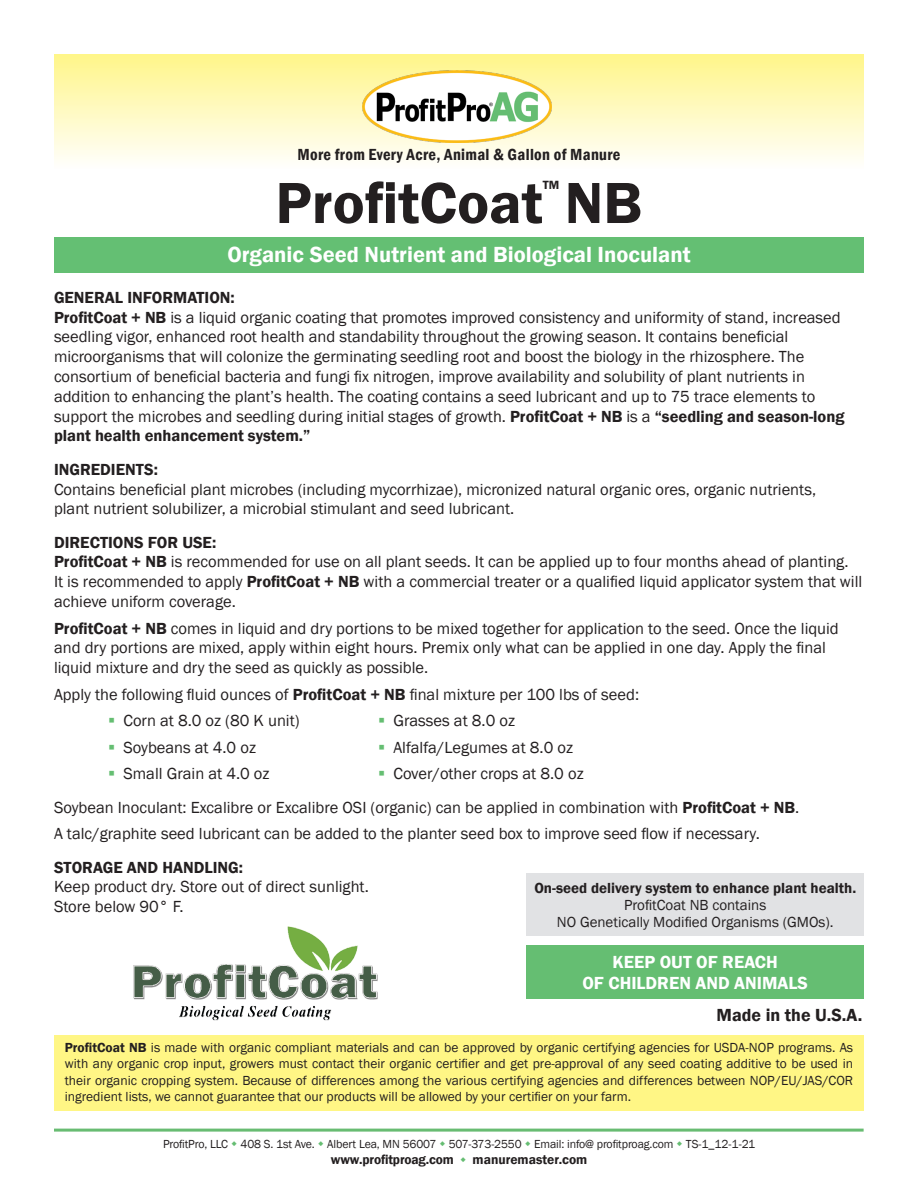
<style>
.page{position:relative;width:918px;height:1188px;background:#fff}
.page>*{position:absolute;margin:0;border:0;box-sizing:border-box;transform-origin:0 0}
.t1{font:600 60px "Franklin Gothic";color:#231f20}
.t2{font:600 22.5px "Franklin Gothic";color:#fff}
.t3{font:600 18px "Franklin Gothic";color:#fff}
.t4{font:600 18px "Franklin Gothic";color:#231f20}
.t5{font:16.5px/19.8px "Franklin Gothic";color:#231f20}
.t6{font:600 16.5px "Franklin Gothic";color:#231f20}
.t7{font:600 condensed 16.5px "Franklin Gothic";letter-spacing:.02em;color:#231f20}
.t8{font:15px "Franklin Gothic";color:#231f20}
.t9{font:600 15px "Franklin Gothic";color:#231f20}
.t10{font:13.5px/16.5px "Franklin Gothic";color:#231f20;text-align:justify}
.t11{font:600 13.5px "Franklin Gothic";letter-spacing:-.005em;color:#231f20}
.t12{font:600 12.3px "Franklin Gothic";color:#231f20}
.t13{font:12px "Franklin Gothic";letter-spacing:-.01em;color:#231f20}
.s1{font-weight:600}
.s2{color:#65be72}
</style>
<div class="page">
<div style="left:54px;top:237px;width:810px;height:35px;background:#64bf73"></div>
<div style="left:54px;top:54px;width:810px;height:115px;background:linear-gradient(to bottom,#fff689,#fffefc)"></div>
<img style="left:363px;top:70px;width:189px;height:72px">
<div style="left:526px;top:945px;width:338px;height:54px;background:#65be72"></div>
<div style="left:526px;top:874px;width:338px;height:62px;background:#e1e2e4"></div>
<div style="left:54px;top:1035px;width:810px;height:76px;background:#fff685"></div>
<hr style="left:54px;top:1129px;width:810px;height:3px;background:#68bc72">
<img style="left:133px;top:926px;width:245px;height:95px">
<p class="t7" style="left:297px;top:143px;width:325px">More from Every Acre, Animal &amp; Gallon of Manure</p>
<p class="t1" style="left:276px;top:166px;width:368px">ProfitCoat NB</p>
<p class="t12" style="left:543px;top:177px;width:18px">TM</p>
<p class="t2" style="left:227px;top:241px;width:465px">Organic Seed Nutrient and Biological Inoculant</p>
<p class="t6" style="left:54px;top:287px;width:182px">GENERAL INFORMATION:</p>
<p class="t5" style="left:54px;top:308px;width:792px"><span class="s1">ProfitCoat + NB</span> is a liquid organic coating that promotes improved consistency and uniformity of stand, increased seedling vigor, enhanced root health and standability throughout the growing season. It contains beneficial microorganisms that will colonize the germinating seedling root and boost the biology in the rhizosphere. The consortium of beneficial bacteria and fungi fix nitrogen, improve availability and solubility of plant nutrients in addition to enhancing the plant’s health. The coating contains a seed lubricant and up to 75 trace elements to support the microbes and seedling during initial stages of growth. <span class="s1">ProfitCoat + NB</span> is a <span class="s1">“seedling and season-long plant health enhancement system.”</span></p>
<p class="t6" style="left:54px;top:459px;width:105px">INGREDIENTS:</p>
<p class="t5" style="left:54px;top:480px;width:764px">Contains beneficial plant microbes (including mycorrhizae), micronized natural organic ores, organic nutrients, plant nutrient solubilizer, a microbial stimulant and seed lubricant.</p>
<p class="t6" style="left:54px;top:532px;width:164px">DIRECTIONS FOR USE:</p>
<p class="t5" style="left:54px;top:552px;width:810px"><span class="s1">ProfitCoat + NB</span> is recommended for use on all plant seeds. It can be applied up to four months ahead of planting.<br>It is recommended to apply <span class="s1">ProfitCoat + NB</span> with a commercial treater or a qualified liquid applicator system that will achieve uniform coverage.</p>
<p class="t5" style="left:54px;top:619px;width:786px"><span class="s1">ProfitCoat + NB</span> comes in liquid and dry portions to be mixed together for application to the seed. Once the liquid and dry portions are mixed, apply within eight hours. Premix only what can be applied in one day. Apply the final liquid mixture and dry the seed as quickly as possible.</p>
<p class="t5" style="left:54px;top:685px;width:587px">Apply the following fluid ounces of <span class="s1">ProfitCoat + NB</span> final mixture per 100 lbs of seed:</p>
<p class="t5" style="left:108px;top:711px;width:193px"><span class="s2">▪</span> Corn at 8.0 oz (80 K unit)</p>
<p class="t5" style="left:378px;top:711px;width:139px"><span class="s2">▪</span> Grasses at 8.0 oz</p>
<p class="t5" style="left:108px;top:738px;width:149px"><span class="s2">▪</span> Soybeans at 4.0 oz</p>
<p class="t5" style="left:378px;top:738px;width:197px"><span class="s2">▪</span> Alfalfa/Legumes at 8.0 oz</p>
<p class="t5" style="left:108px;top:764px;width:163px"><span class="s2">▪</span> Small Grain at 4.0 oz</p>
<p class="t5" style="left:378px;top:764px;width:207px"><span class="s2">▪</span> Cover/other crops at 8.0 oz</p>
<p class="t5" style="left:54px;top:798px;width:747px">Soybean Inoculant: Excalibre or Excalibre OSI (organic) can be applied in combination with <span class="s1">ProfitCoat + NB</span>.</p>
<p class="t5" style="left:54px;top:824px;width:707px">A talc/graphite seed lubricant can be added to the planter seed box to improve seed flow if necessary.</p>
<p class="t6" style="left:54px;top:857px;width:191px">STORAGE AND HANDLING:</p>
<p class="t5" style="left:54px;top:877px;width:316px">Keep product dry. Store out of direct sunlight.<br>Store below 90° F.</p>
<p class="t9" style="left:534px;top:879px;width:323px">On-seed delivery system to enhance plant health.</p>
<p class="t8" style="left:624px;top:896px;width:144px">ProfitCoat NB contains</p>
<p class="t8" style="left:557px;top:913px;width:278px">NO Genetically Modified Organisms (GMOs).</p>
<p class="t3" style="left:613px;top:951px;width:167px">KEEP OUT OF REACH</p>
<p class="t3" style="left:582px;top:972px;width:227px">OF CHILDREN AND ANIMALS</p>
<p class="t4" style="left:717px;top:1004px;width:147px">Made in the U.S.A.</p>
<p class="t10" style="left:65px;top:1039px;width:790px"><span class="s1">ProfitCoat NB</span> is made with organic compliant materials and can be approved by organic certifying agencies for USDA-NOP programs. As with any organic crop input, growers must contact their organic certifier and get pre-approval of any seed coating additive to be used in their organic cropping system. Because of differences among the various certifying agencies and differences between NOP/EU/JAS/COR ingredient lists, we cannot guarantee that our products will be allowed by your certifier on your farm.</p>
<p class="t13" style="left:163px;top:1136px;width:594px">ProfitPro, LLC 408 S. 1st Ave. Albert Lea, MN 56007 507-373-2550 Email: info@ profitproag.com TS-1_12-1-21</p>
<p class="t11" style="left:331px;top:1151px;width:125px">www.profitproag.com</p>
<p class="t11" style="left:473px;top:1151px;width:116px">manuremaster.com</p>
</div>
